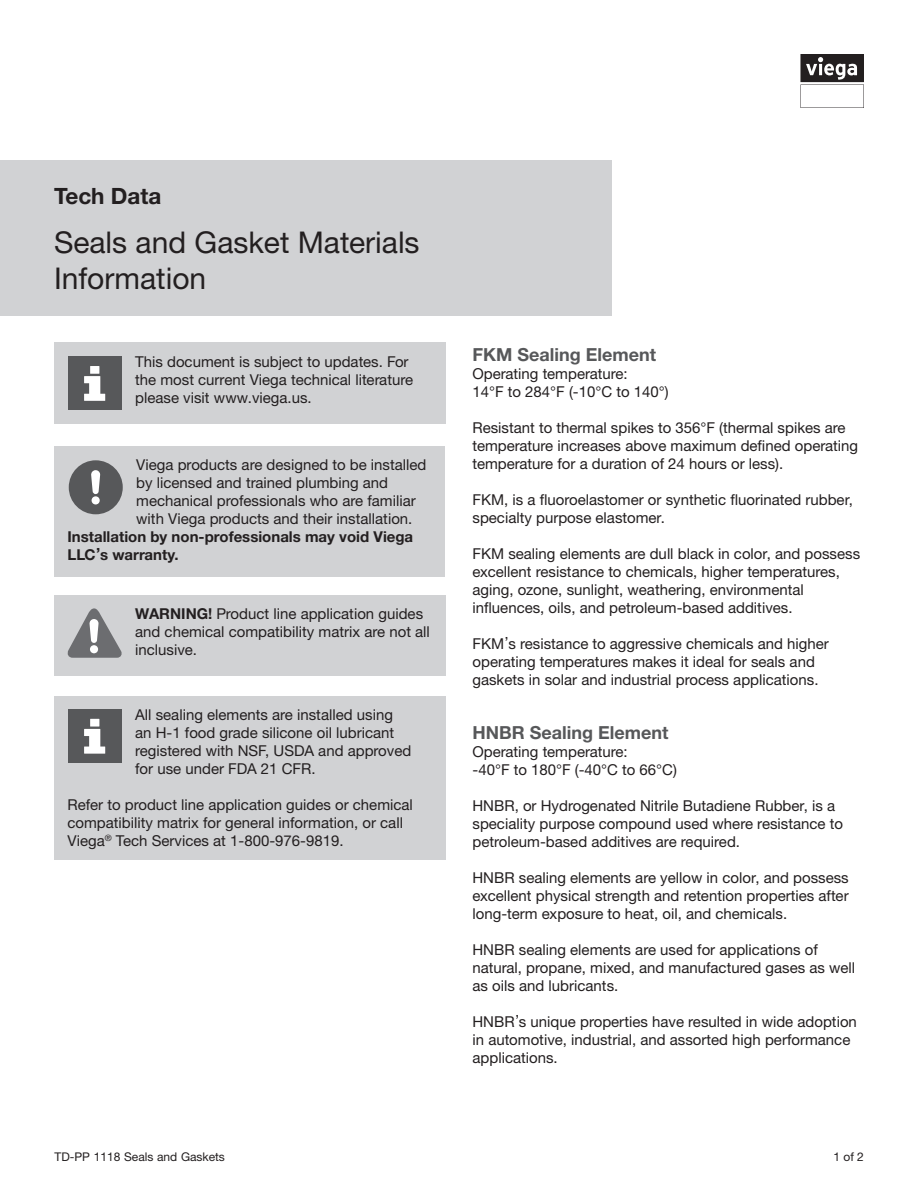
<style>
.page{position:relative;width:918px;height:1188px;background:#fff}
.page>*{position:absolute;margin:0;border:0;box-sizing:border-box;transform-origin:0 0}
.t1{font:30px/36px "M Ying Hei PR Cfor Viega W4";color:#231f20}
.t2{font:22.5px "M Ying Hei PR Cfor Viega W7";color:#231f20}
.t3{font:18px "M Ying Hei PR Cfor Viega W7";color:#57585a}
.t4{font:15px/18px "M Ying Hei PR Cfor Viega W4";color:#231f20}
.t5{font:15px/18px "M Ying Hei PR Cfor Viega W7";color:#231f20}
.t6{font:12px "M Ying Hei PR Cfor Viega W4";color:#231f20}
.s1{font-family:"M Ying Hei PR Cfor Viega W7"}
</style>
<div class="page">
<svg style="left:800px;top:54px;width:64px;height:54px"></svg>
<div style="left:0;top:160px;width:612px;height:156px;background:#d1d2d4"></div>
<div style="left:54px;top:446px;width:391px;height:131px;background:#d1d2d4"></div>
<div style="left:69px;top:460px;width:54px;height:54px;background:#57585a;border-radius:50%"></div>
<svg style="left:91px;top:470px;width:9px;height:34px"></svg>
<div style="left:54px;top:343px;width:392px;height:81px;background:#d1d2d4"></div>
<div style="left:68px;top:356px;width:54px;height:54px;background:#57585a"></div>
<svg style="left:84px;top:366px;width:21px;height:35px"></svg>
<div style="left:54px;top:696px;width:392px;height:164px;background:#d1d2d4"></div>
<div style="left:68px;top:709px;width:54px;height:54px;background:#57585a"></div>
<svg style="left:84px;top:719px;width:21px;height:35px"></svg>
<div style="left:54px;top:595px;width:392px;height:81px;background:#d1d2d4"></div>
<svg style="left:68px;top:608px;width:54px;height:50px"></svg>
<h2 class="t2" style="left:54px;top:182px;width:109px">Tech Data</h2>
<h1 class="t1" style="left:54px;top:224px;width:367px">Seals and Gasket Materials<br>Information</h1>
<p class="t4" style="left:135px;top:353px;width:280px">This document is subject to updates. For the most current Viega technical literature please visit www.viega.us.</p>
<p class="t4" style="left:136px;top:456px;width:292px">Viega products are designed to be installed by licensed and trained plumbing and mechanical professionals who are familiar with Viega products and their installation.</p>
<p class="t5" style="left:67px;top:528px;width:347px">Installation by non-professionals may void Viega<br>LLC’s warranty.</p>
<p class="t4" style="left:135px;top:605px;width:296px"><span class="s1">WARNING!</span> Product line application guides and chemical compatibility matrix are not all inclusive.</p>
<p class="t4" style="left:135px;top:705px;width:278px">All sealing elements are installed using an H-1 food grade silicone oil lubricant registered with NSF, USDA and approved for use under FDA 21 CFR.</p>
<p class="t4" style="left:68px;top:795px;width:347px">Refer to product line application guides or chemical compatibility matrix for general information, or call<br>Viega<sup>®</sup> Tech Services at 1-800-976-9819.</p>
<p class="t3" style="left:472px;top:343px;width:185px">FKM Sealing Element</p>
<p class="t4" style="left:472px;top:364px;width:198px">Operating temperature:<br>14°F to 284°F (-10°C to 140°)</p>
<p class="t4" style="left:472px;top:418px;width:387px">Resistant to thermal spikes to 356°F (thermal spikes are temperature increases above maximum defined operating temperature for a duration of 24 hours or less).</p>
<p class="t4" style="left:472px;top:490px;width:382px">FKM, is a fluoroelastomer or synthetic fluorinated rubber, specialty purpose elastomer.</p>
<p class="t4" style="left:472px;top:544px;width:389px">FKM sealing elements are dull black in color, and possess excellent resistance to chemicals, higher temperatures, aging, ozone, sunlight, weathering, environmental influences, oils, and petroleum-based additives.</p>
<p class="t4" style="left:472px;top:634px;width:358px">FKM’s resistance to aggressive chemicals and higher operating temperatures makes it ideal for seals and gaskets in solar and industrial process applications.</p>
<p class="t3" style="left:472px;top:721px;width:197px">HNBR Sealing Element</p>
<p class="t4" style="left:472px;top:742px;width:206px">Operating temperature:<br>-40°F to 180°F (-40°C to 66°C)</p>
<p class="t4" style="left:472px;top:796px;width:372px">HNBR, or Hydrogenated Nitrile Butadiene Rubber, is a speciality purpose compound used where resistance to petroleum-based additives are required.</p>
<p class="t4" style="left:472px;top:868px;width:378px;text-align:justify">HNBR sealing elements are yellow in color, and possess excellent physical strength and retention properties after long-term exposure to heat, oil, and chemicals.</p>
<p class="t4" style="left:472px;top:940px;width:384px">HNBR sealing elements are used for applications of natural, propane, mixed, and manufactured gases as well as oils and lubricants.</p>
<p class="t4" style="left:472px;top:1012px;width:386px">HNBR’s unique properties have resulted in wide adoption in automotive, industrial, and assorted high performance applications.</p>
<p class="t6" style="left:55px;top:1149px;width:172px">TD-PP 1118 Seals and Gaskets</p>
<p class="t6" style="left:834px;top:1149px;width:32px">1 of 2</p>
</div>
